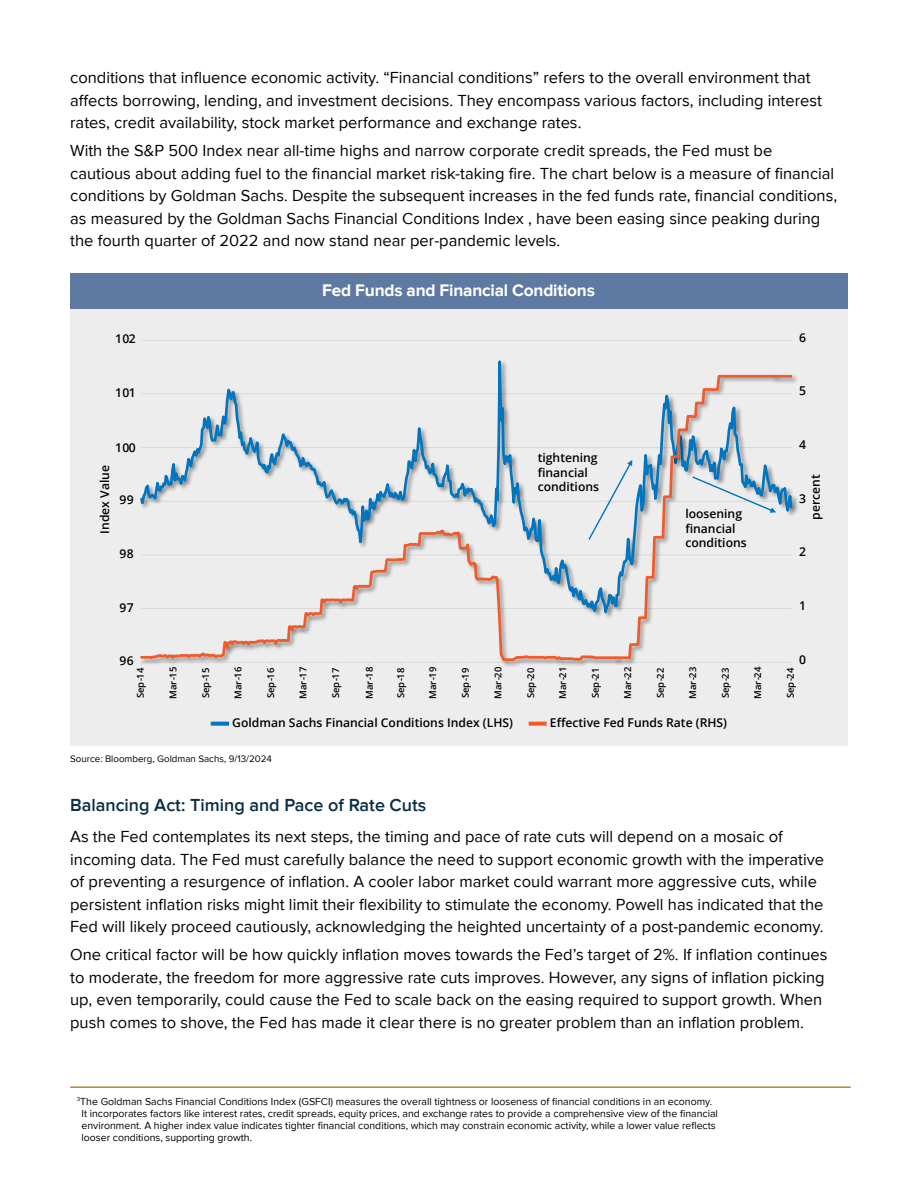
<style>
.page{position:relative;width:918px;height:1188px;background:#fff}
.page>*{position:absolute;margin:0;border:0;box-sizing:border-box;transform-origin:0 0}
.t1{font:600 18px "Proxima Nova";color:#0a2e42}
.t2{font:700 17.25px "Proxima Nova";letter-spacing:-.01em;color:#fff}
.t3{font:16.5px/22.5px "Proxima Nova";color:#000}
.t4{font:600 12.15px/14.5px "Open Sans";color:#000}
.t5{font:10.5px/12px "Proxima Nova";color:#000}
.t6{font:9.75px "Proxima Nova";color:#000}
.t7{font:600 9.45px "Open Sans";letter-spacing:.035em;color:#000}
</style>
<div class="page">
<hr style="left:70px;top:1086px;width:781px;height:2px;background:#a88737">
<div style="left:71px;top:284px;width:777px;height:461px;background:#ededee"></div>
<div style="left:71px;top:273px;width:777px;height:36px;background:#5e7aa2"></div>
<hr style="left:141px;top:340px;width:650px;height:1px;background:#dad9d9">
<img style="left:770px;top:374px;width:27px;height:9px">
<hr style="left:774px;top:375px;width:17px;height:3px;background:#f15a29">
<svg style="left:211px;top:722px;width:18px;height:4px"></svg>
<svg style="left:529px;top:722px;width:18px;height:4px"></svg>
<svg style="left:140px;top:378px;width:654px;height:287px"></svg>
<p class="t3" style="left:70px;top:67px;width:753px">conditions that influence economic activity. “Financial conditions” refers to the overall environment that affects borrowing, lending, and investment decisions. They encompass various factors, including interest rates, credit availability, stock market performance and exchange rates.</p>
<p class="t3" style="left:70px;top:140px;width:769px">With the S&amp;P 500 Index near all-time highs and narrow corporate credit spreads, the Fed must be<br>cautious about adding fuel to the financial market risk-taking fire. The chart below is a measure of financial conditions by Goldman Sachs. Despite the subsequent increases in the fed funds rate, financial conditions, as measured by the Goldman Sachs Financial Conditions Index , have been easing since peaking during the fourth quarter of 2022 and now stand near per-pandemic levels.</p>
<p class="t2" style="left:322px;top:280px;width:274px">Fed Funds and Financial Conditions</p>
<p class="t4" style="left:115px;top:331px;width:22px">102</p>
<p class="t4" style="left:799px;top:330px;width:8px">6</p>
<p class="t4" style="left:115px;top:385px;width:22px">101</p>
<p class="t4" style="left:799px;top:383px;width:8px">5</p>
<p class="t4" style="left:115px;top:440px;width:22px">100</p>
<p class="t4" style="left:97px;top:534px;width:70px;rotate:-90deg">Index Value</p>
<p class="t4" style="left:119px;top:492px;width:16px">99</p>
<p class="t4" style="left:119px;top:546px;width:16px">98</p>
<p class="t4" style="left:538px;top:450px;width:63px">tightening financial conditions</p>
<p class="t4" style="left:685px;top:506px;width:63px">loosening financial conditions</p>
<p class="t4" style="left:799px;top:437px;width:8px">4</p>
<p class="t4" style="left:808px;top:520px;width:47px;rotate:-90deg">percent</p>
<p class="t4" style="left:799px;top:491px;width:8px">3</p>
<p class="t4" style="left:799px;top:544px;width:8px">2</p>
<p class="t4" style="left:119px;top:600px;width:16px">97</p>
<p class="t4" style="left:799px;top:599px;width:8px">1</p>
<p class="t4" style="left:799px;top:652px;width:8px">0</p>
<p class="t4" style="left:119px;top:654px;width:16px">96</p>
<p class="t7" style="left:134px;top:698px;width:32px;rotate:-90deg">Sep-14</p>
<p class="t7" style="left:166px;top:699px;width:34px;rotate:-90deg">Mar-15</p>
<p class="t7" style="left:199px;top:698px;width:32px;rotate:-90deg">Sep-15</p>
<p class="t7" style="left:232px;top:699px;width:34px;rotate:-90deg">Mar-16</p>
<p class="t7" style="left:264px;top:698px;width:32px;rotate:-90deg">Sep-16</p>
<p class="t7" style="left:296px;top:699px;width:34px;rotate:-90deg">Mar-17</p>
<p class="t7" style="left:329px;top:698px;width:32px;rotate:-90deg">Sep-17</p>
<p class="t7" style="left:363px;top:699px;width:34px;rotate:-90deg">Mar-18</p>
<p class="t7" style="left:394px;top:698px;width:32px;rotate:-90deg">Sep-18</p>
<p class="t7" style="left:426px;top:699px;width:34px;rotate:-90deg">Mar-19</p>
<p class="t7" style="left:459px;top:698px;width:32px;rotate:-90deg">Sep-19</p>
<p class="t7" style="left:491px;top:699px;width:34px;rotate:-90deg">Mar-20</p>
<p class="t7" style="left:524px;top:698px;width:32px;rotate:-90deg">Sep-20</p>
<p class="t7" style="left:556px;top:699px;width:34px;rotate:-90deg">Mar-21</p>
<p class="t7" style="left:589px;top:698px;width:32px;rotate:-90deg">Sep-21</p>
<p class="t7" style="left:621px;top:699px;width:34px;rotate:-90deg">Mar-22</p>
<p class="t7" style="left:654px;top:698px;width:32px;rotate:-90deg">Sep-22</p>
<p class="t7" style="left:686px;top:699px;width:34px;rotate:-90deg">Mar-23</p>
<p class="t7" style="left:719px;top:698px;width:32px;rotate:-90deg">Sep-23</p>
<p class="t7" style="left:751px;top:699px;width:34px;rotate:-90deg">Mar-24</p>
<p class="t7" style="left:784px;top:698px;width:32px;rotate:-90deg">Sep-24</p>
<p class="t4" style="left:232px;top:715px;width:282px">Goldman Sachs Financial Conditions Index (LHS)</p>
<p class="t4" style="left:550px;top:715px;width:179px">Effective Fed Funds Rate (RHS)</p>
<p class="t6" style="left:70px;top:753px;width:203px">Source: Bloomberg, Goldman Sachs, 9/13/2024</p>
<p class="t1" style="left:70px;top:795px;width:358px">Balancing Act: Timing and Pace of Rate Cuts</p>
<p class="t3" style="left:70px;top:826px;width:756px">As the Fed contemplates its next steps, the timing and pace of rate cuts will depend on a mosaic of incoming data. The Fed must carefully balance the need to support economic growth with the imperative of preventing a resurgence of inflation. A cooler labor market could warrant more aggressive cuts, while persistent inflation risks might limit their flexibility to stimulate the economy. Powell has indicated that the Fed will likely proceed cautiously, acknowledging the heighted uncertainty of a post-pandemic economy.</p>
<p class="t3" style="left:70px;top:944px;width:759px">One critical factor will be how quickly inflation moves towards the Fed’s target of 2%. If inflation continues to moderate, the freedom for more aggressive rate cuts improves. However, any signs of inflation picking up, even temporarily, could cause the Fed to scale back on the easing required to support growth. When push comes to shove, the Fed has made it clear there is no greater problem than an inflation problem.</p>
<p class="t5" style="left:82px;top:1096px;width:638px;text-indent:-5px"><sup>3</sup>The Goldman Sachs Financial Conditions Index (GSFCI) measures the overall tightness or looseness of financial conditions in an economy.<br>It incorporates factors like interest rates, credit spreads, equity prices, and exchange rates to provide a comprehensive view of the financial environment. A higher index value indicates tighter financial conditions, which may constrain economic activity, while a lower value reflects looser conditions, supporting growth.</p>
</div>
